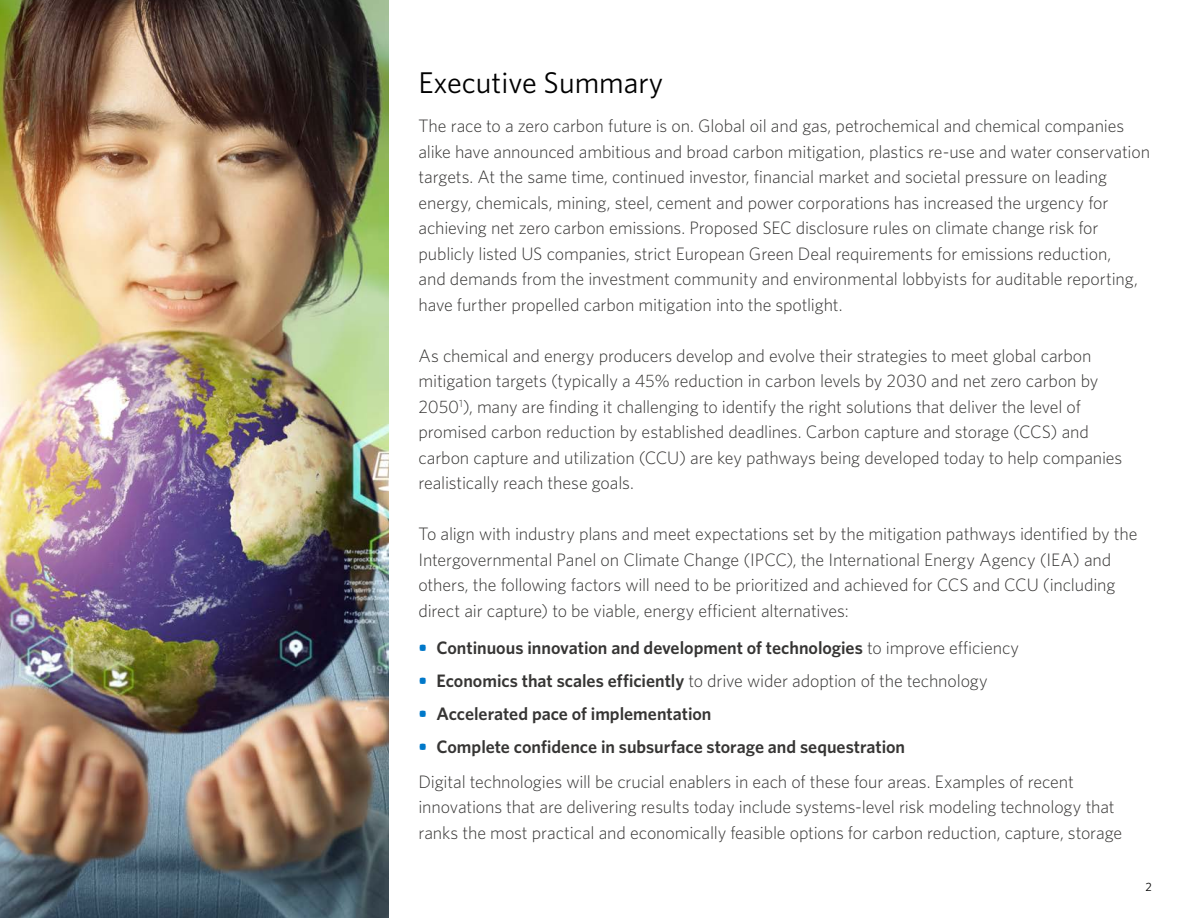
<style>
.page{position:relative;width:1188px;height:918px;background:#fff}
.page>*{position:absolute;margin:0;border:0;box-sizing:border-box;transform-origin:0 0}
.Headline_2021{font:30px "Whitney";color:#000}
.Body_2021{font:300 18px/25.5px "Whitney";letter-spacing:-.01em;color:#363534}
.t1{font:600 18px "Whitney";color:#363534}
.t2{font:12px "Whitney";color:#000}
.s1{font-weight:700;color:#0078c9}
.s2{font-weight:300}
.s3{font-weight:600}
</style>
<div class="page">
<img style="left:0;top:0;width:388px;height:918px">
<p class="Headline_2021" style="left:418px;top:65px;width:246px">Executive Summary</p>
<p class="Body_2021" style="left:418px;top:113px;width:733px">The race to a zero carbon future is on. Global oil and gas, petrochemical and chemical companies alike have announced ambitious and broad carbon mitigation, plastics re-use and water conservation targets. At the same time, continued investor, financial market and societal pressure on leading energy, chemicals, mining, steel, cement and power corporations has increased the urgency for achieving net zero carbon emissions. Proposed SEC disclosure rules on climate change risk for publicly listed US companies, strict European Green Deal requirements for emissions reduction,<br>and demands from the investment community and environmental lobbyists for auditable reporting, have further propelled carbon mitigation into the spotlight.</p>
<p class="Body_2021" style="left:418px;top:342px;width:705px">As chemical and energy producers develop and evolve their strategies to meet global carbon mitigation targets (typically a 45% reduction in carbon levels by 2030 and net zero carbon by 2050<sup>1</sup>), many are finding it challenging to identify the right solutions that deliver the level of promised carbon reduction by established deadlines. Carbon capture and storage (CCS) and carbon capture and utilization (CCU) are key pathways being developed today to help companies realistically reach these goals.</p>
<p class="Body_2021" style="left:419px;top:521px;width:721px">To align with industry plans and meet expectations set by the mitigation pathways identified by the Intergovernmental Panel on Climate Change (IPCC), the International Energy Agency (IEA) and others, the following factors will need to be prioritized and achieved for CCS and CCU (including direct air capture) to be viable, energy efficient alternatives:</p>
<p class="t1" style="left:418px;top:637px;width:602px"><span class="s1">•</span> Continuous innovation and development of technologies <span class="s2">to improve efficiency</span></p>
<p class="Body_2021" style="left:418px;top:668px;width:571px"><span class="s1">•</span> <span class="s3">Economics that scales efficiently</span> to drive wider adoption of the technology</p>
<p class="t1" style="left:418px;top:703px;width:295px"><span class="s1">•</span> Accelerated pace of implementation</p>
<p class="t1" style="left:418px;top:736px;width:488px"><span class="s1">•</span> Complete confidence in subsurface storage and sequestration</p>
<p class="Body_2021" style="left:418px;top:768px;width:705px">Digital technologies will be crucial enablers in each of these four areas. Examples of recent innovations that are delivering results today include systems-level risk modeling technology that ranks the most practical and economically feasible options for carbon reduction, capture, storage</p>
<p class="t2" style="left:1146px;top:880px;width:8px">2</p>
</div>
